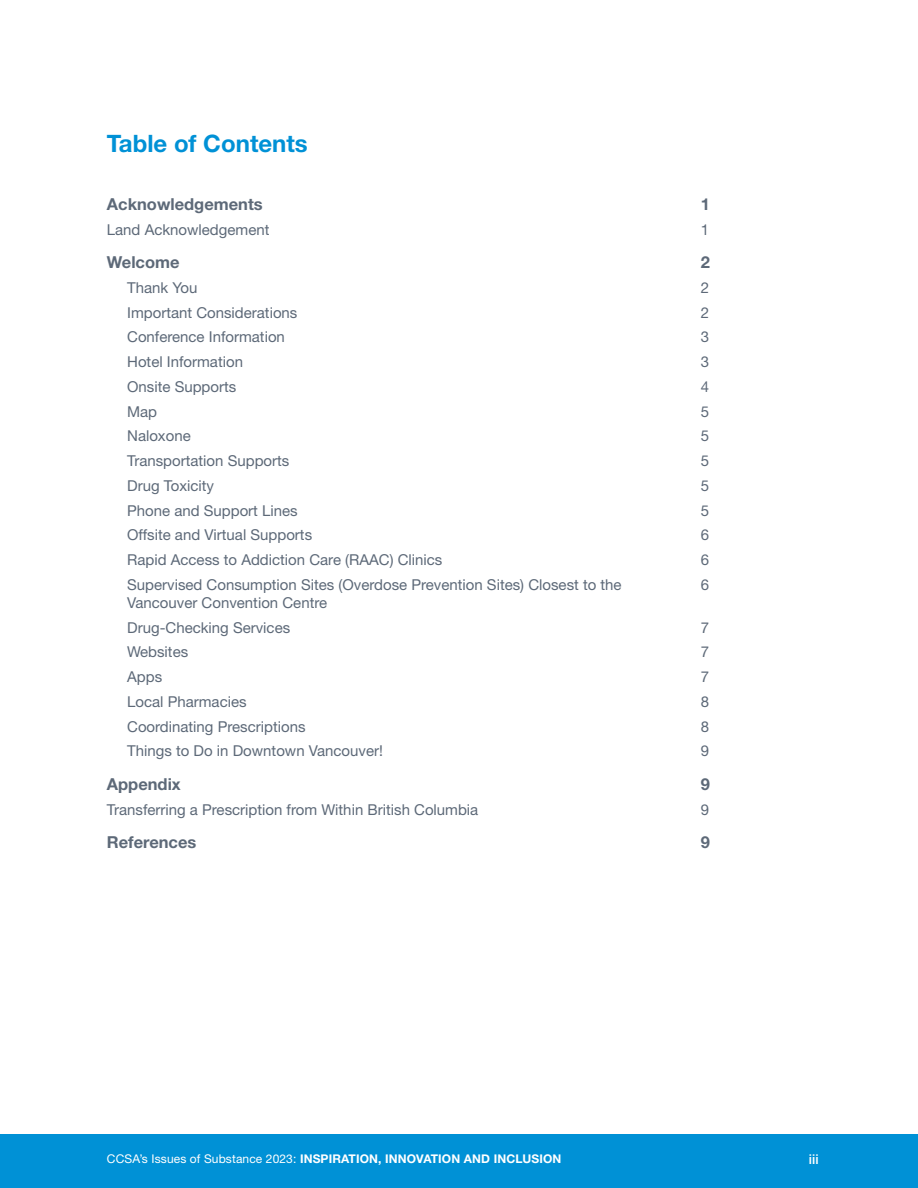
<style>
.page{position:relative;width:918px;height:1188px;background:#fff}
.page>*{position:absolute;margin:0;border:0;box-sizing:border-box;transform-origin:0 0}
.t1{font:700 24px "Helvetica Neue LT Std";color:#0091d6}
.t2{font:700 16.5px "Helvetica Neue LT Std";color:#5d6978}
.t3{font:15px "Helvetica Neue LT Std";color:#5d6978}
.t4{font:500 13.5px "Helvetica Neue LT Std";color:#fff}
.t5{font:700 12px "Helvetica Neue LT Std";letter-spacing:.01em;color:#fff}
.s1{font-weight:400}
</style>
<div class="page">
<div style="left:0;top:1134px;width:918px;height:54px;background:#0091d6"></div>
<h1 class="t1" style="left:107px;top:129px;width:202px">Table of Contents</h1>
<p class="t2" style="left:107px;top:194px;width:157px">Acknowledgements</p>
<p class="t2" style="left:701px;top:194px;width:11px">1</p>
<p class="t3" style="left:107px;top:221px;width:164px">Land Acknowledgement</p>
<p class="t3" style="left:701px;top:221px;width:10px">1</p>
<p class="t2" style="left:107px;top:252px;width:74px">Welcome</p>
<p class="t2" style="left:701px;top:252px;width:11px">2</p>
<p class="t3" style="left:127px;top:279px;width:72px">Thank You</p>
<p class="t3" style="left:701px;top:279px;width:10px">2</p>
<p class="t3" style="left:127px;top:303px;width:172px">Important Considerations</p>
<p class="t3" style="left:701px;top:303px;width:10px">2</p>
<p class="t3" style="left:127px;top:328px;width:159px">Conference Information</p>
<p class="t3" style="left:701px;top:328px;width:10px">3</p>
<p class="t3" style="left:127px;top:353px;width:117px">Hotel Information</p>
<p class="t3" style="left:701px;top:353px;width:10px">3</p>
<p class="t3" style="left:127px;top:378px;width:111px">Onsite Supports</p>
<p class="t3" style="left:701px;top:378px;width:10px">4</p>
<p class="t3" style="left:127px;top:402px;width:32px">Map</p>
<p class="t3" style="left:701px;top:402px;width:10px">5</p>
<p class="t3" style="left:127px;top:427px;width:65px">Naloxone</p>
<p class="t3" style="left:701px;top:427px;width:10px">5</p>
<p class="t3" style="left:127px;top:452px;width:164px">Transportation Supports</p>
<p class="t3" style="left:701px;top:452px;width:10px">5</p>
<p class="t3" style="left:127px;top:477px;width:88px">Drug Toxicity</p>
<p class="t3" style="left:701px;top:477px;width:10px">5</p>
<p class="t3" style="left:127px;top:501px;width:172px">Phone and Support Lines</p>
<p class="t3" style="left:701px;top:501px;width:10px">5</p>
<p class="t3" style="left:127px;top:526px;width:187px">Offsite and Virtual Supports</p>
<p class="t3" style="left:701px;top:526px;width:10px">6</p>
<p class="t3" style="left:127px;top:551px;width:317px">Rapid Access to Addiction Care (RAAC) Clinics</p>
<p class="t3" style="left:701px;top:551px;width:10px">6</p>
<p class="t3" style="left:127px;top:576px;width:496px">Supervised Consumption Sites (Overdose Prevention Sites) Closest to the</p>
<p class="t3" style="left:701px;top:576px;width:10px">6</p>
<p class="t3" style="left:127px;top:594px;width:202px">Vancouver Convention Centre</p>
<p class="t3" style="left:127px;top:618px;width:165px">Drug-Checking Services</p>
<p class="t3" style="left:701px;top:618px;width:10px">7</p>
<p class="t3" style="left:127px;top:643px;width:63px">Websites</p>
<p class="t3" style="left:701px;top:643px;width:10px">7</p>
<p class="t3" style="left:127px;top:668px;width:37px">Apps</p>
<p class="t3" style="left:701px;top:668px;width:10px">7</p>
<p class="t3" style="left:127px;top:693px;width:121px">Local Pharmacies</p>
<p class="t3" style="left:701px;top:693px;width:10px">8</p>
<p class="t3" style="left:127px;top:717px;width:180px">Coordinating Prescriptions</p>
<p class="t3" style="left:701px;top:717px;width:10px">8</p>
<p class="t3" style="left:127px;top:742px;width:257px">Things to Do in Downtown Vancouver!</p>
<p class="t3" style="left:701px;top:742px;width:10px">9</p>
<p class="t2" style="left:107px;top:774px;width:75px">Appendix</p>
<p class="t2" style="left:701px;top:774px;width:11px">9</p>
<p class="t3" style="left:107px;top:800px;width:373px">Transferring a Prescription from Within British Columbia</p>
<p class="t3" style="left:701px;top:800px;width:10px">9</p>
<p class="t2" style="left:107px;top:832px;width:91px">References</p>
<p class="t2" style="left:701px;top:832px;width:11px">9</p>
<p class="t5" style="left:107px;top:1152px;width:456px"><span class="s1">CCSA’s Issues of Substance 2023:</span> INSPIRATION, INNOVATION AND INCLUSION</p>
<p class="t4" style="left:809px;top:1152px;width:11px">iii</p>
</div>
